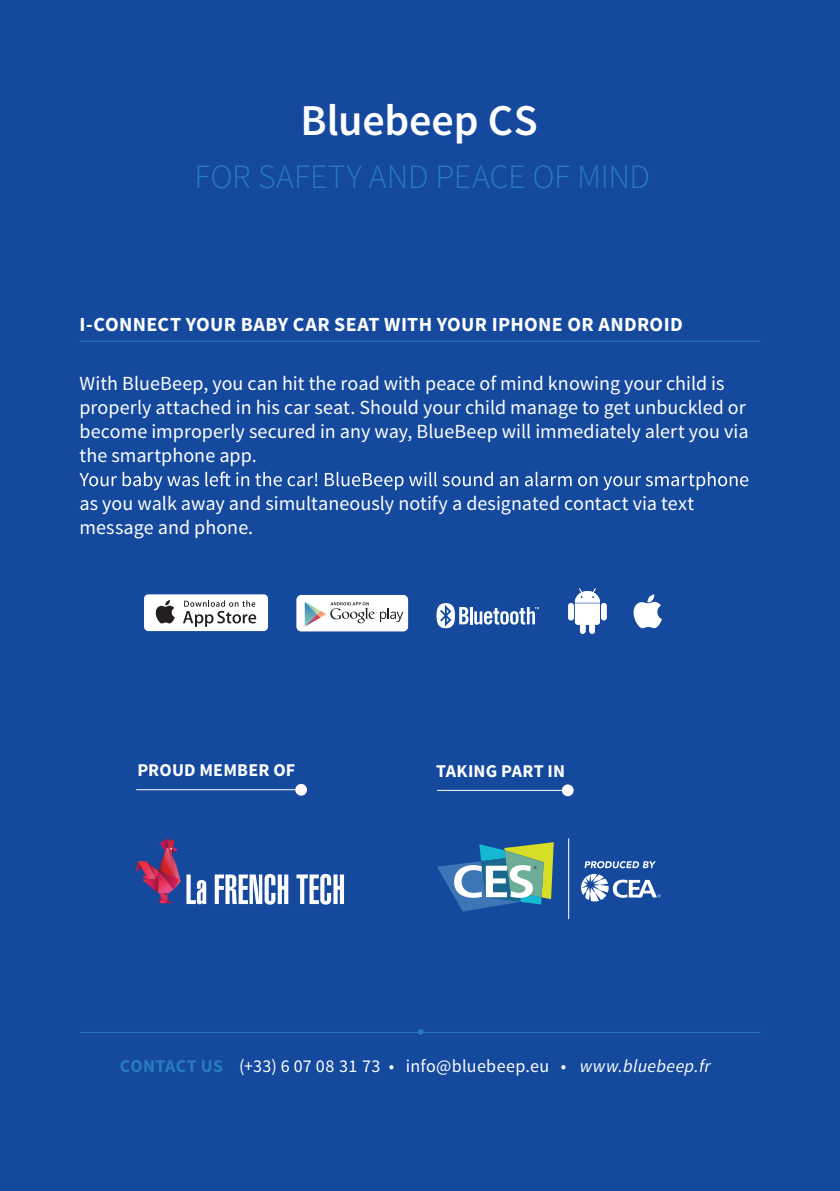
<style>
.page{position:relative;width:840px;height:1191px;background:#fff}
.page>*{position:absolute;margin:0;border:0;box-sizing:border-box;transform-origin:0 0}
.t1{font:600 44px "Source Sans Pro";letter-spacing:-.005em;color:#fff}
.t2{font:300 34px "Source Sans Pro";letter-spacing:-.01em;color:#287abf}
.t3{font:20px/24px "Source Sans Pro";color:#fff}
.t4{font:700 20px "Source Sans Pro";letter-spacing:.015em;color:#fff}
.t5{font:18px "Source Sans Pro";letter-spacing:.02em;color:#fff}
.t6{font:700 18px "Source Sans Pro";letter-spacing:.01em;color:#fff}
.s1{font-weight:700;color:#287abf}
.s2{font-style:italic}
</style>
<div class="page">
<div style="left:0;top:0;width:839px;height:1191px;background:#14499e"></div>
<svg style="left:79px;top:471px;width:669px;height:19px"></svg>
<hr style="left:79px;top:341px;width:681px;height:1px;background:#287abf">
<svg style="left:599px;top:602px;width:8px;height:19px"></svg>
<svg style="left:568px;top:588px;width:38px;height:46px"></svg>
<hr style="left:469px;top:607px;width:3px;height:17px;background:#fff">
<svg style="left:436px;top:603px;width:32px;height:25px"></svg>
<svg style="left:474px;top:607px;width:64px;height:17px"></svg>
<svg style="left:144px;top:594px;width:124px;height:37px"></svg>
<div style="left:145px;top:595px;width:122px;height:35px;background:#fff;border-radius:4px"></div>
<svg style="left:155px;top:600px;width:20px;height:23px"></svg>
<svg style="left:183px;top:600px;width:73px;height:27px"></svg>
<svg style="left:633px;top:594px;width:28px;height:34px"></svg>
<div style="left:296px;top:595px;width:112px;height:36px;background:#fff;border-radius:5px"></div>
<svg style="left:304px;top:602px;width:99px;height:24px"></svg>
<hr style="left:80px;top:1032px;width:680px;height:1px;background:#287abf">
<svg style="left:418px;top:1029px;width:5px;height:5px"></svg>
<svg style="left:214px;top:874px;width:74px;height:30px"></svg>
<svg style="left:296px;top:874px;width:48px;height:30px"></svg>
<svg style="left:136px;top:838px;width:70px;height:66px"></svg>
<hr style="left:136px;top:789px;width:159px;height:1px;background:#fff">
<div style="left:295px;top:784px;width:12px;height:11px;background:#fff;border-radius:50%"></div>
<hr style="left:437px;top:790px;width:130px;height:1px;background:#fff">
<div style="left:561px;top:784px;width:12px;height:12px;background:#fff;border-radius:50%"></div>
<svg style="left:584px;top:861px;width:71px;height:7px"></svg>
<hr style="left:568px;top:838px;width:1px;height:81px;background:#fff">
<svg style="left:437px;top:842px;width:116px;height:69px"></svg>
<svg style="left:581px;top:874px;width:79px;height:27px"></svg>
<h1 class="t1" style="left:300px;top:93px;width:238px">Bluebeep CS</h1>
<h2 class="t2" style="left:194px;top:156px;width:457px">FOR SAFETY AND PEACE OF MIND</h2>
<p class="t4" style="left:79px;top:311px;width:604px">I-CONNECT YOUR BABY CAR SEAT WITH YOUR IPHONE OR ANDROID</p>
<p class="t3" style="left:79px;top:372px;width:670px">With BlueBeep, you can hit the road with peace of mind knowing your child is properly attached in his car seat. Should your child manage to get unbuckled or become improperly secured in any way, BlueBeep will immediately alert you via the smartphone app.</p>
<p class="t3" style="left:79px;top:492px;width:616px">as you walk away and simultaneously notify a designated contact via text message and phone.</p>
<p class="t6" style="left:137px;top:758px;width:159px">PROUD MEMBER OF</p>
<p class="t6" style="left:436px;top:759px;width:130px">TAKING PART IN</p>
<p class="t5" style="left:120px;top:1054px;width:592px"><span class="s1">CONTACT US</span> (+33) 6 07 08 31 73 • info@bluebeep.eu • <span class="s2">www.bluebeep.fr</span></p>
</div>
